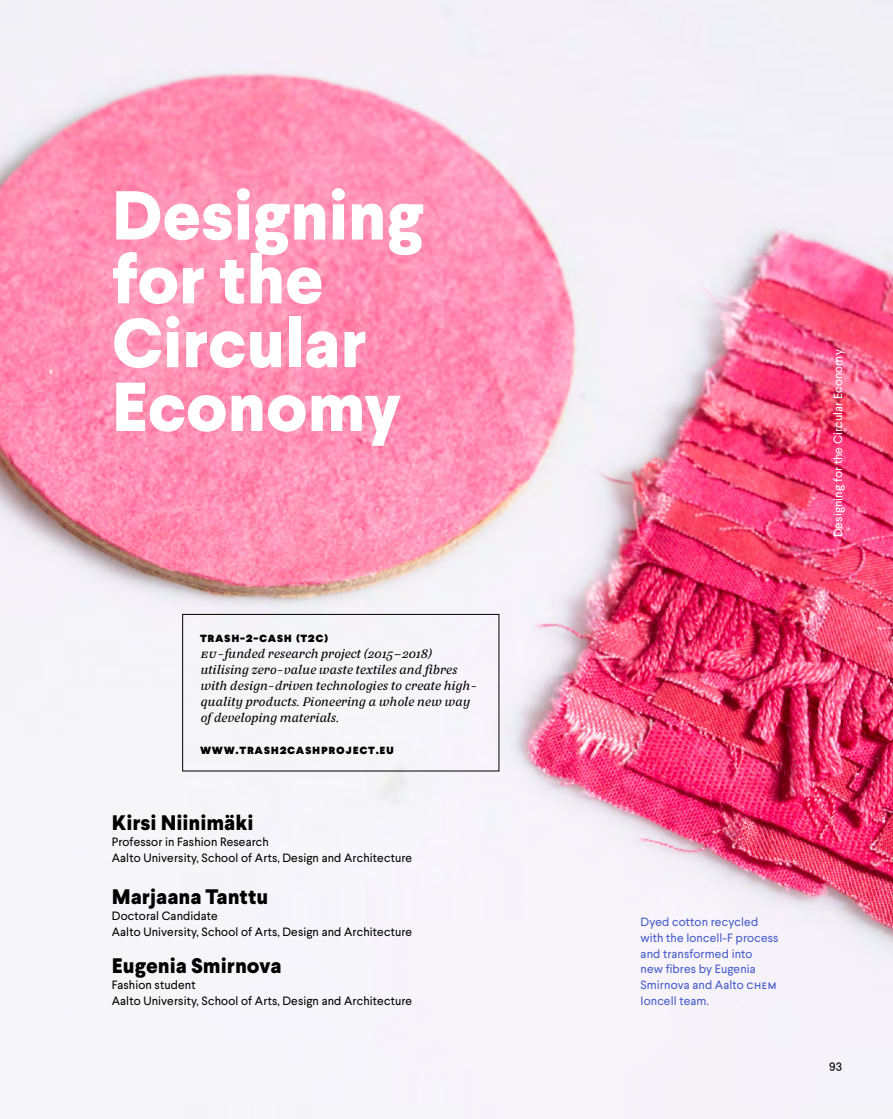
<style>
.page{position:relative;width:893px;height:1119px;background:#fff}
.page>*{position:absolute;margin:0;border:0;box-sizing:border-box;transform-origin:0 0}
.H1_pääotsikko__lihav{font:800 69px/63.8px "Larsseit";letter-spacing:-.01em;color:#fff}
.M_Kirjoittajan_nimi{font:800 21px "Larsseit";color:#000}
.M_Laitoksen_esittely{font:italic 13.5px/15.9px "Silva Text";letter-spacing:.01em;color:#000}
.M_Laitoksen_esittely-2{font:800 13.5px "Larsseit";letter-spacing:.05em;color:#000}
.M_Pieni_teksti{font:12px/15.9px "Larsseit";letter-spacing:.01em;color:#000}
.M_Pieni_teksti-2{font:12px/15.9px "Larsseit";letter-spacing:.01em;color:#455cc7}
.M_Kirjoittaja_juokse{font:12px "Larsseit";letter-spacing:.01em;color:#fff}
.M_Sivunumero{font:12px "Larsseit";color:#000}
.s1{font-family:"Larsseit";font-weight:800;font-style:normal}
</style>
<div class="page">
<img style="left:0;top:0;width:893px;height:1118px">
<div style="left:182px;top:614px;width:317px;height:157px;border:1px solid #000"></div>
<p class="H1_pääotsikko__lihav" style="left:112px;top:184px;width:313px">Designing for the<br>Circular<br>Economy</p>
<p class="M_Laitoksen_esittely" style="left:200px;top:630px;width:278px"><span class="s1">Trash-2-Cash (t2c)<br></span>EU-funded research project (2015–2018) utilising zero-value waste textiles and fibres with design-driven technologies to create high&shy;quality products. Pioneering a whole new way of developing materials.</p>
<p class="M_Laitoksen_esittely-2" style="left:200px;top:740px;width:196px">www.trash2cashproj ect.eu</p>
<p class="M_Kirjoittajan_nimi" style="left:112px;top:808px;width:143px">Kirsi Niinimäki</p>
<p class="M_Pieni_teksti" style="left:112px;top:833px;width:302px">Professor in Fashion Research<br>Aalto University, School of Arts, Design and Architecture</p>
<p class="M_Kirjoittajan_nimi" style="left:112px;top:882px;width:158px">Marjaana Tanttu</p>
<p class="M_Pieni_teksti" style="left:112px;top:907px;width:302px">Doctoral Candidate<br>Aalto University, School of Arts, Design and Architecture</p>
<p class="M_Kirjoittajan_nimi" style="left:112px;top:952px;width:171px">Eugenia Smirnova</p>
<p class="M_Pieni_teksti" style="left:112px;top:976px;width:302px">Fashion student<br>Aalto University, School of Arts, Design and Architecture</p>
<p class="M_Kirjoittaja_juokse" style="left:830px;top:537px;width:189px;rotate:-90deg">Designing for the Circular Economy</p>
<p class="M_Pieni_teksti-2" style="left:640px;top:913px;width:140px">Dyed cotton recycled with the Ioncell-F process and transformed into<br>new fibres by Eugenia<br>Smirnova and Aalto CHEM<br>Ioncell team.</p>
<p class="M_Sivunumero" style="left:829px;top:1057px;width:15px">93</p>
</div>
